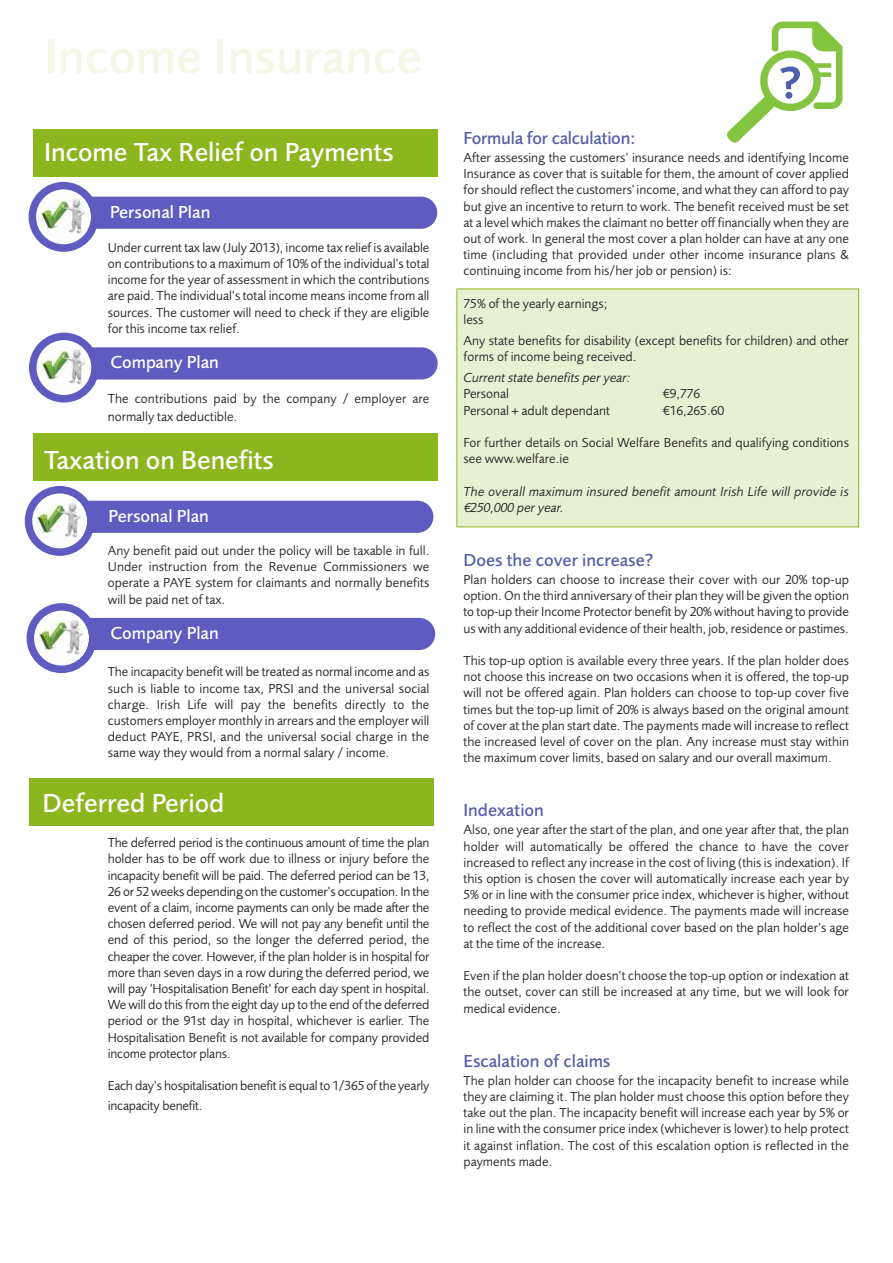
<style>
.page{position:relative;width:893px;height:1263px;background:#fff}
.page>*{position:absolute;margin:0;border:0;box-sizing:border-box;transform-origin:0 0}
.t1{font:500 51px "Foundry Sans";color:#f4f8e9}
.t2{font:500 27px "Foundry Sans";color:#fff}
.t3{font:500 18px "Foundry Sans";color:#535fa8}
.t4{font:500 18px "Foundry Sans";color:#fff}
.t5{font:13.5px/16.2px "Foundry Sans";color:#272627;text-align:justify}
.t6{font:italic 13.5px/16.2px "Foundry Sans";letter-spacing:.01em;color:#272627}
.s1{font-style:inherit}
</style>
<div class="page">
<div style="left:33px;top:434px;width:405px;height:47px;background:#8bb61e"></div>
<div style="left:33px;top:129px;width:405px;height:47px;background:#8bb61e"></div>
<div style="left:457px;top:289px;width:401px;height:237px;background:#e8f0d2"></div>
<svg style="left:727px;top:22px;width:115px;height:121px"></svg>
<div style="left:54px;top:197px;width:383px;height:32px;background:#5f5bc0;border-radius:16px"></div>
<svg style="left:29px;top:182px;width:69px;height:70px"></svg>
<div style="left:54px;top:347px;width:384px;height:32px;background:#5f5bc0;border-radius:16px"></div>
<svg style="left:29px;top:333px;width:70px;height:69px"></svg>
<div style="left:50px;top:501px;width:383px;height:32px;background:#5f5bc0;border-radius:16px"></div>
<svg style="left:25px;top:486px;width:70px;height:70px"></svg>
<div style="left:52px;top:618px;width:383px;height:32px;background:#5f5bc0;border-radius:16px"></div>
<svg style="left:27px;top:603px;width:69px;height:70px"></svg>
<div style="left:29px;top:778px;width:405px;height:47px;background:#8bb61e"></div>
<h1 class="t1" style="left:44px;top:39px;width:379px">Income Insurance</h1>
<h2 class="t2" style="left:44px;top:143px;width:351px">Income Tax Relief on Payments</h2>
<h3 class="t4" style="left:110px;top:206px;width:102px">Personal Plan</h3>
<p class="t5" style="left:108px;top:241px;width:323px">Under current tax law (July 2013), income tax relief is available on contributions to a maximum of 10% of the individual’s total income for the year of assessment in which the contributions are paid. The individual’s total income means income from all sources. The customer will need to check if they are eligible for this income tax relief.</p>
<h3 class="t4" style="left:110px;top:356px;width:110px">Company Plan</h3>
<p class="t5" style="left:108px;top:391px;width:323px;line-height:18px">The contributions paid by the company / employer are normally tax deductible.</p>
<h2 class="t2" style="left:44px;top:451px;width:231px">Taxation on Benefits</h2>
<h3 class="t4" style="left:109px;top:509px;width:102px">Personal Plan</h3>
<p class="t5" style="left:108px;top:544px;width:323px">Any benefit paid out under the policy will be taxable in full.<br>Under instruction from the Revenue Commissioners we operate a PAYE system for claimants and normally benefits will be paid net of tax.</p>
<h3 class="t4" style="left:110px;top:627px;width:110px">Company Plan</h3>
<p class="t5" style="left:108px;top:665px;width:323px">The incapacity benefit will be treated as normal income and as such is liable to income tax, PRSI and the universal social charge. Irish Life will pay the benefits directly to the customers employer monthly in arrears and the employer will deduct PAYE, PRSI, and the universal social charge in the same way they would from a normal salary / income.</p>
<h2 class="t2" style="left:43px;top:793px;width:183px">Deferred Period</h2>
<p class="t5" style="left:108px;top:836px;width:323px">The deferred period is the continuous amount of time the plan holder has to be off work due to illness or injury before the incapacity benefit will be paid. The deferred period can be 13, 26 or 52 weeks depending on the customer’s occupation. In the event of a claim, income payments can only be made after the chosen deferred period. We will not pay any benefit until the end of this period, so the longer the deferred period, the cheaper the cover. However, if the plan holder is in hospital for more than seven days in a row during the deferred period, we will pay ‘Hospitalisation Benefit’ for each day spent in hospital.<br>We will do this from the eight day up to the end of the deferred period or the 91st day in hospital, whichever is earlier. The Hospitalisation Benefit is not available for company provided income protector plans.</p>
<p class="t5" style="left:108px;top:1077px;width:323px;line-height:19.6px">Each day’s hospitalisation benefit is equal to 1/365 of the yearly incapacity benefit.</p>
<h3 class="t3" style="left:463px;top:132px;width:174px">Formula for calculation:</h3>
<p class="t5" style="left:463px;top:151px;width:387px">After assessing the customers’ insurance needs and identifying Income Insurance as cover that is suitable for them, the amount of cover applied for should reflect the customers' income, and what they can afford to pay but give an incentive to return to work. The benefit received must be set at a level which makes the claimant no better off financially when they are out of work. In general the most cover a plan holder can have at any one time (including that provided under other income insurance plans &amp; continuing income from his/her job or pension) is:</p>
<p class="t5" style="left:463px;top:297px;width:145px">75% of the yearly earnings; less</p>
<p class="t5" style="left:463px;top:334px;width:387px">Any state benefits for disability (except benefits for children) and other forms of income being received.</p>
<p class="t6" style="left:463px;top:371px;width:169px">Current state benefits per year:</p>
<p class="t5" style="left:463px;top:387px;width:47px">Personal</p>
<p class="t5" style="left:663px;top:387px;width:39px">€9,776</p>
<p class="t5" style="left:463px;top:403px;width:148px">Personal + adult dependant</p>
<p class="t5" style="left:663px;top:403px;width:63px">€16,265.60</p>
<p class="t5" style="left:463px;top:436px;width:387px">For further details on Social Welfare Benefits and qualifying conditions see www.welfare.ie</p>
<p class="t6" style="left:463px;top:484px;width:387px">The overall maximum insured benefit amount Irish Life will provide is <span class="s1">€</span>250,000 per year.</p>
<h3 class="t3" style="left:463px;top:554px;width:191px">Does the cover increase?</h3>
<p class="t5" style="left:463px;top:573px;width:387px">Plan holders can choose to increase their cover with our 20% top-up option. On the third anniversary of their plan they will be given the option to top-up their Income Protector benefit by 20% without having to provide us with any additional evidence of their health, job, residence or pastimes.</p>
<p class="t5" style="left:463px;top:654px;width:387px">This top-up option is available every three years. If the plan holder does not choose this increase on two occasions when it is offered, the top-up will not be offered again. Plan holders can choose to top-up cover five times but the top-up limit of 20% is always based on the original amount of cover at the plan start date. The payments made will increase to reflect the increased level of cover on the plan. Any increase must stay within the maximum cover limits, based on salary and our overall maximum.</p>
<h3 class="t3" style="left:463px;top:804px;width:82px">Indexation</h3>
<p class="t5" style="left:463px;top:823px;width:387px">Also, one year after the start of the plan, and one year after that, the plan holder will automatically be offered the chance to have the cover increased to reflect any increase in the cost of living (this is indexation). If this option is chosen the cover will automatically increase each year by 5% or in line with the consumer price index, whichever is higher, without needing to provide medical evidence. The payments made will increase to reflect the cost of the additional cover based on the plan holder’s age at the time of the increase.</p>
<p class="t5" style="left:463px;top:969px;width:387px">Even if the plan holder doesn’t choose the top-up option or indexation at the outset, cover can still be increased at any time, but we will look for medical evidence.</p>
<h3 class="t3" style="left:463px;top:1054px;width:148px">Escalation of claims</h3>
<p class="t5" style="left:463px;top:1074px;width:387px">The plan holder can choose for the incapacity benefit to increase while they are claiming it. The plan holder must choose this option before they take out the plan. The incapacity benefit will increase each year by 5% or in line with the consumer price index (whichever is lower) to help protect it against inflation. The cost of this escalation option is reflected in the payments made.</p>
</div>
